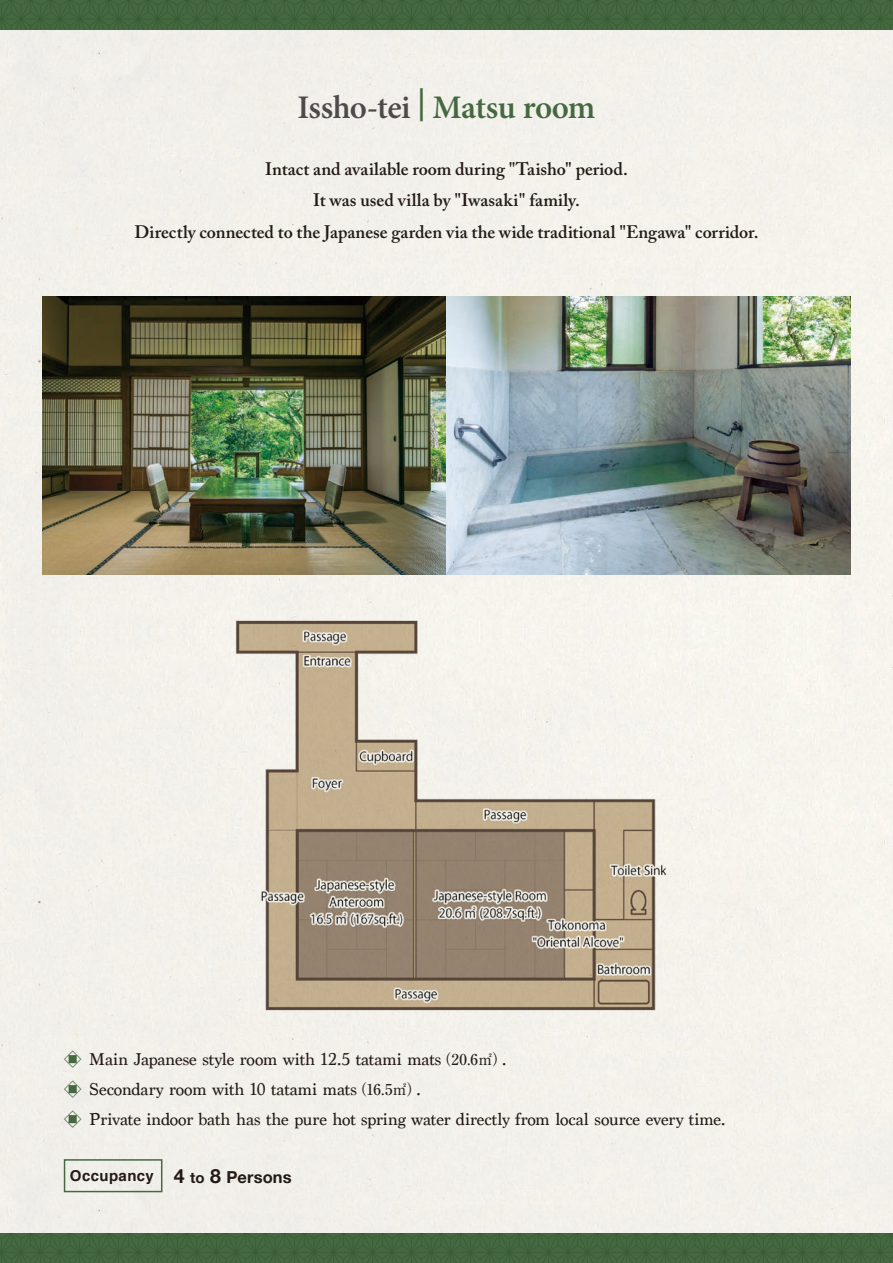
<style>
.page{position:relative;width:893px;height:1263px;background:#fff}
.page>*{position:absolute;margin:0;border:0;box-sizing:border-box;transform-origin:0 0}
.t1{font:600 33px "Minion Pro";letter-spacing:-.02em;color:#446840}
.t2{font:18px/30px "Marion";letter-spacing:-.005em;color:#231916}
.t3{font:600 18px/31.5px "Adobe Caslon Pro";color:#231916;text-align:center}
.t4{font:700 15px "Helvetica";letter-spacing:.025em;color:#231916}
.s1{color:#4d4a4a}
.s2{font-family:"Koz Go Pr 6 N";color:#446840}
.s3{font-family:"Ryumin Pro";font-weight:500;font-size:15px}
.s4{font-family:"Helvetica Neue";font-size:19.5px}
.s5{font-family:"Helvetica Neue"}
.s6{font-family:"Helvetica Neue";font-size:16.5px}
</style>
<div class="page">
<div style="left:0;top:30px;width:893px;height:1203px;background:#f3f1eb"></div>
<div style="left:0;top:0;width:893px;height:30px;background:#43673f"></div>
<div style="left:0;top:1233px;width:893px;height:30px;background:#43673f"></div>
<div style="left:64px;top:1159px;width:98px;height:33px;border:2px solid #446840"></div>
<img style="left:43px;top:297px;width:807px;height:277px">
<img style="left:229px;top:617px;width:439px;height:398px">
<h1 class="t1" style="left:297px;top:85px;width:299px"><span class="s1">Issho-tei</span> | Matsu room</h1>
<p class="t3" style="left:134px;top:153px;width:626px">Intact and available room during "Taisho" period.<br>It was used villa by "Iwasaki" family.<br>Directly connected to the Japanese garden via the wide traditional "Engawa" corridor.</p>
<p class="t2" style="left:64px;top:1045px;width:663px"><span class="s2">◇</span> Main Japanese style room with 12.5 tatami mats<span class="s3">（20.6㎡）</span>.<br><span class="s2">◇</span> Secondary room with 10 tatami mats<span class="s3">（16.5㎡）</span>.<br><span class="s2">◇</span> Private indoor bath has the pure hot spring water directly from local source every time.</p>
<p class="t4" style="left:70px;top:1164px;width:223px">Occupancy <span class="s4">4</span> <span class="s5">to</span> <span class="s4">8</span> <span class="s6">Persons</span></p>
</div>
